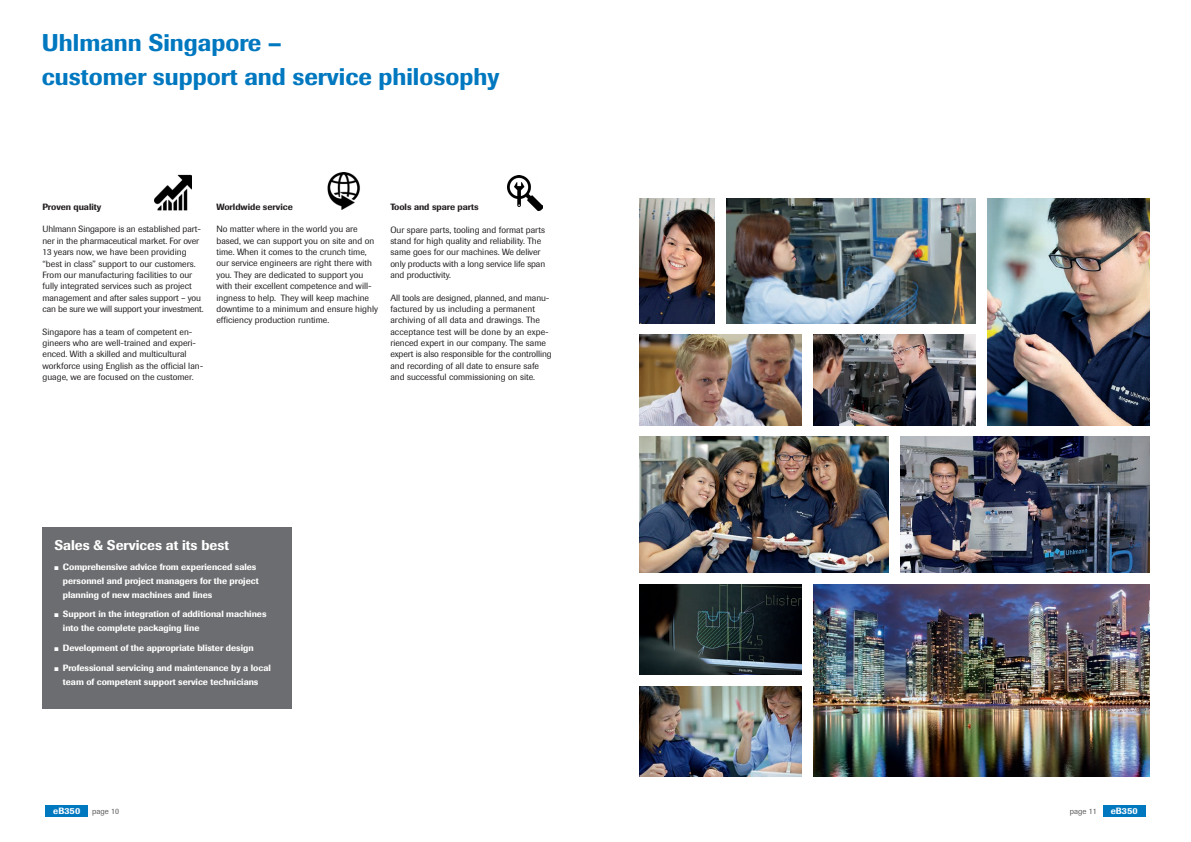
<style>
.page{position:relative;width:1191px;height:842px;background:#fff}
.page>*{position:absolute;margin:0;border:0;box-sizing:border-box;transform-origin:0 0}
.t1{font:500 24px/34px "Imago";color:#0078c0}
.t2{font:500 14px "Imago";color:#fff}
.t3{font:9px/11.3px "Imago";color:#231f20}
.t4{font:500 9px/14px "Imago";color:#fff}
.t5{font:500 9px "Imago";color:#231f20}
.t6{font:8px "Imago";color:#57585a}
</style>
<div class="page">
<div style="left:43px;top:527px;width:249px;height:182px;background:#6c6d70"></div>
<img style="left:639px;top:584px;width:163px;height:91px">
<img style="left:639px;top:686px;width:163px;height:91px">
<img style="left:987px;top:198px;width:162px;height:227px">
<img style="left:639px;top:334px;width:163px;height:91px">
<img style="left:639px;top:198px;width:76px;height:125px">
<img style="left:813px;top:334px;width:162px;height:91px">
<img style="left:900px;top:437px;width:249px;height:136px">
<img style="left:639px;top:437px;width:249px;height:136px">
<img style="left:726px;top:198px;width:249px;height:125px">
<img style="left:813px;top:584px;width:336px;height:193px">
<img style="left:154px;top:174px;width:38px;height:37px">
<img style="left:327px;top:172px;width:33px;height:38px">
<img style="left:508px;top:176px;width:34px;height:34px">
<div style="left:45px;top:806px;width:43px;height:11px;background:#0078c0"></div>
<div style="left:1103px;top:806px;width:42px;height:11px;background:#0078c0"></div>
<h1 class="t1" style="left:42px;top:26px;width:459px">Uhlmann Singapore –<br>customer support and service philosophy</h1>
<p class="t5" style="left:43px;top:201px;width:60px">Proven quality</p>
<p class="t3" style="left:43px;top:224px;width:163px">Uhlmann Singapore is an established part&shy;ner in the pharmaceutical market. For over 13 years now, we have been providing “best in class” support to our customers.<br>From our manufacturing facilities to our fully integrated services such as project management and after sales support – you can be sure we will support your investment.</p>
<p class="t3" style="left:43px;top:326px;width:162px">Singapore has a team of competent en&shy;gineers who are well-trained and experi&shy;enced. With a skilled and multicultural workforce using English as the official lan&shy;guage, we are focused on the customer.</p>
<p class="t5" style="left:216px;top:201px;width:78px">Worldwide service</p>
<p class="t3" style="left:216px;top:224px;width:163px">No matter where in the world you are based, we can support you on site and on time. When it comes to the crunch time, our service engineers are right there with you. They are dedicated to support you with their excellent competence and will&shy;ingness to help. They will keep machine downtime to a minimum and ensure highly efficiency production runtime.</p>
<p class="t5" style="left:390px;top:201px;width:90px">Tools and spare parts</p>
<p class="t3" style="left:390px;top:224px;width:156px">Our spare parts, tooling and format parts stand for high quality and reliability. The same goes for our machines. We deliver only products with a long service life span and productivity.</p>
<p class="t3" style="left:390px;top:292px;width:163px">All tools are designed, planned, and manu&shy;factured by us including a permanent archiving of all data and drawings. The acceptance test will be done by an expe&shy;rienced expert in our company. The same expert is also responsible for the controlling and recording of all date to ensure safe and successful commissioning on site.</p>
<h2 class="t2" style="left:54px;top:537px;width:176px">Sales &amp; Services at its best</h2>
<p class="t4" style="left:63px;top:559px;width:197px;text-indent:-9px">■ Comprehensive advice from experienced sales personnel and project managers for the project planning of new machines and lines</p>
<p class="t4" style="left:63px;top:607px;width:205px;text-indent:-9px">■ Support in the integration of additional machines into the complete packaging line</p>
<p class="t4" style="left:54px;top:641px;width:201px">■ Development of the appropriate blister design</p>
<p class="t4" style="left:54px;top:660px;width:218px;text-align:center">■ Professional servicing and maintenance by a local team of competent support service technicians</p>
<p class="t4" style="left:53px;top:803px;width:28px">eB350</p>
<p class="t6" style="left:92px;top:806px;width:28px">page 10</p>
<p class="t6" style="left:1070px;top:806px;width:28px">page 11</p>
<p class="t4" style="left:1110px;top:803px;width:28px">eB350</p>
</div>
